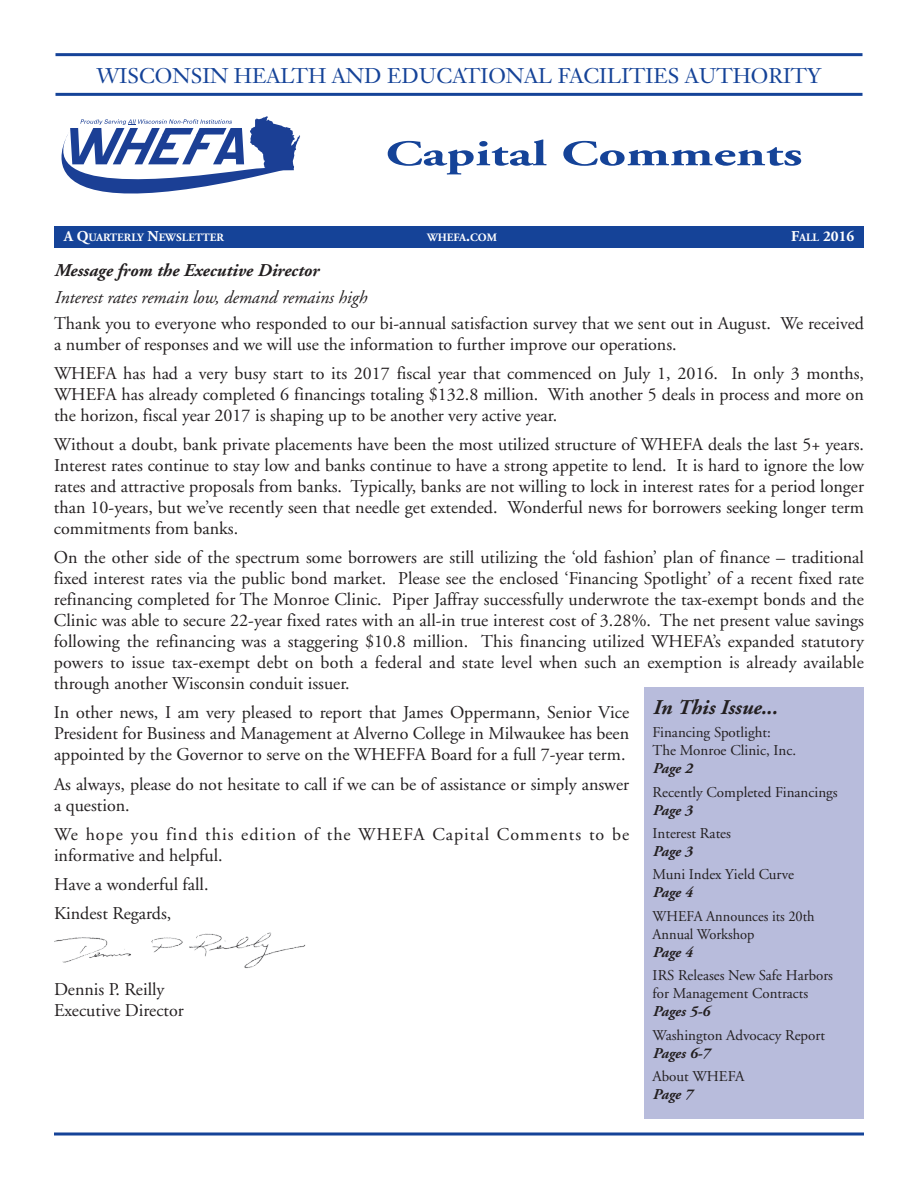
<style>
.page{position:relative;width:918px;height:1188px;background:#fff}
.page>*{position:absolute;margin:0;border:0;box-sizing:border-box;transform-origin:0 0}
.t1{font:700 36px "Adobe Garamond";color:#154398;scale:1.5 1}
.t2{font:21px "Janson Text";color:#154398}
.t3{font:italic 700 21px "Adobe Garamond";color:#231f20}
.t4{font:18px/21px "Adobe Garamond";color:#231f20}
.t5{font:18px/21px "Adobe Garamond";letter-spacing:.055em;color:#231f20}
.t6{font:italic 18px "Adobe Garamond";color:#231f20}
.t7{font:italic 700 18px "Adobe Garamond";color:#231f20}
.t8{font:15px/18px "Adobe Garamond";color:#231f20}
.t9{font:italic 700 15px "Adobe Garamond";color:#231f20}
.t10{font:15px/18px "Adobe Garamond";color:#231f20;scale:.96 1}
.t11{font:700 15px "Adobe Garamond";color:#fff}
.t12{font:700 11.25px "Adobe Garamond";color:#fff}
.s1{font-size:15px}
.s2{font-size:11.25px}
</style>
<div class="page">
<svg style="left:62px;top:116px;width:238px;height:78px"></svg>
<img style="left:54px;top:932px;width:252px;height:36px">
<div style="left:54px;top:227px;width:810px;height:21px;background:#154398"></div>
<svg style="left:54px;top:1132px;width:810px;height:4px;background:#4f71b1"></svg>
<div style="left:644px;top:687px;width:220px;height:432px;background:#b8bcdc"></div>
<hr style="left:56px;top:53px;width:806px;height:3px;background:#154398">
<hr style="left:56px;top:93px;width:806px;height:3px;background:#154398">
<p class="t2" style="left:97px;top:67px;width:726px">WISCONSIN HEALTH AND EDUCATIONAL FACILITIES AUTHORITY</p>
<h1 class="t1" style="left:386px;top:139px;width:279px">Capital Comments</h1>
<p class="t12" style="left:64px;top:233px;width:162px"><span class="s1">A Q</span>UARTERLY <span class="s1">N</span>EWSLETTER</p>
<p class="t12" style="left:427px;top:233px;width:71px">WHEFA<span class="s1">.</span>COM</p>
<p class="t11" style="left:791px;top:230px;width:65px">F<span class="s2">ALL</span> 2016</p>
<p class="t7" style="left:54px;top:263px;width:266px">Message from the Executive Director</p>
<p class="t6" style="left:54px;top:290px;width:314px">Interest rates remain low, demand remains high</p>
<p class="t4" style="left:54px;top:314px;width:812px">Thank you to everyone who responded to our bi-annual satisfaction survey that we sent out in August. We received a number of responses and we will use the information to further improve our operations.</p>
<p class="t4" style="left:54px;top:364px;width:812px;text-align:justify">WHEFA has had a very busy start to its 2017 fiscal year that commenced on July 1, 2016. In only 3 months, WHEFA has already completed 6 financings totaling $132.8 million. With another 5 deals in process and more on the horizon, fiscal year 2017 is shaping up to be another very active year.</p>
<p class="t4" style="left:54px;top:436px;width:812px;text-align:justify">Without a doubt, bank private placements have been the most utilized structure of WHEFA deals the last 5+ years.<br>Interest rates continue to stay low and banks continue to have a strong appetite to lend. It is hard to ignore the low rates and attractive proposals from banks. Typically, banks are not willing to lock in interest rates for a period longer than 10-years, but we’ve recently seen that needle get extended. Wonderful news for borrowers seeking longer term commitments from banks.</p>
<p class="t4" style="left:54px;top:549px;width:812px;text-align:justify">On the other side of the spectrum some borrowers are still utilizing the ‘old fashion’ plan of finance – traditional fixed interest rates via the public bond market. Please see the enclosed ‘Financing Spotlight’ of a recent fixed rate refinancing completed for The Monroe Clinic. Piper Jaffray successfully underwrote the tax-exempt bonds and the Clinic was able to secure 22-year fixed rates with an all-in true interest cost of 3.28%. The net present value savings following the refinancing was a staggering $10.8 million. This financing utilized WHEFA’s expanded statutory powers to issue tax-exempt debt on both a federal and state level when such an exemption is already available through another Wisconsin conduit issuer.</p>
<p class="t4" style="left:54px;top:704px;width:577px;text-align:justify">In other news, I am very pleased to report that James Oppermann, Senior Vice President for Business and Management at Alverno College in Milwaukee has been appointed by the Governor to serve on the WHEFFA Board for a full 7-year term.</p>
<p class="t4" style="left:54px;top:775px;width:577px">As always, please do not hesitate to call if we can be of assistance or simply answer a question.</p>
<p class="t5" style="left:54px;top:825px;width:577px">We hope you find this edition of the WHEFA Capital Comments to be informative and helpful.</p>
<p class="t4" style="left:54px;top:871px;width:156px;line-height:29.1px">Have a wonderful fall.<br>Kindest Regards,</p>
<p class="t3" style="left:653px;top:699px;width:126px">In This Issue...</p>
<p class="t8" style="left:653px;top:725px;width:145px">Financing Spotlight:<br>The Monroe Clinic, Inc.</p>
<p class="t9" style="left:653px;top:762px;width:41px">Page 2</p>
<p class="t8" style="left:653px;top:784px;width:187px">Recently Completed Financings</p>
<p class="t9" style="left:653px;top:804px;width:41px">Page 3</p>
<p class="t8" style="left:653px;top:825px;width:80px">Interest Rates</p>
<p class="t9" style="left:653px;top:845px;width:41px">Page 3</p>
<p class="t8" style="left:653px;top:867px;width:143px">Muni Index Yield Curve</p>
<p class="t9" style="left:653px;top:887px;width:41px">Page 4</p>
<p class="t10" style="left:653px;top:908px;width:170px">WHEFA Announces its 20th<br>Annual Workshop</p>
<p class="t9" style="left:653px;top:946px;width:41px">Page 4</p>
<p class="t8" style="left:653px;top:968px;width:182px">IRS Releases New Safe Harbors for Management Contracts</p>
<p class="t9" style="left:653px;top:1005px;width:59px">Pages 5-6</p>
<p class="t8" style="left:653px;top:1027px;width:174px">Washington Advocacy Report</p>
<p class="t9" style="left:653px;top:1047px;width:59px">Pages 6-7</p>
<p class="t8" style="left:653px;top:1068px;width:93px">About WHEFA</p>
<p class="t9" style="left:653px;top:1088px;width:41px">Page 7</p>
<p class="t4" style="left:54px;top:980px;width:131px">Dennis P. Reilly<br>Executive Director</p>
</div>
